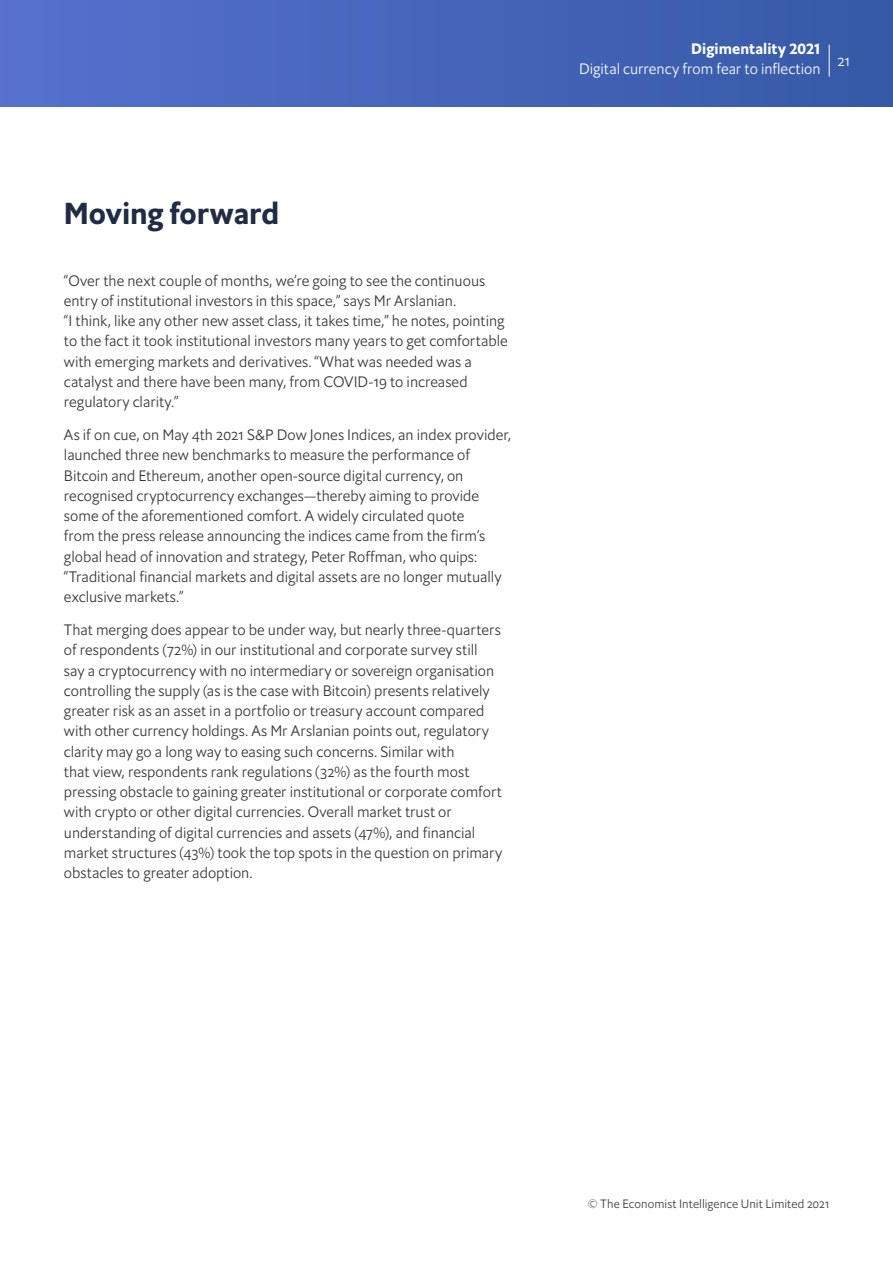
<style>
.page{position:relative;width:893px;height:1263px;background:#fff}
.page>*{position:absolute;margin:0;border:0;box-sizing:border-box;transform-origin:0 0}
.t1{font:700 30px "Econ Sans OS";letter-spacing:-.005em;color:#1f2c43}
.t2{font:300 15px/20.2px "Econ Sans OS";color:#363737}
.t3{font:300 15px "Econ Sans OS";color:#fff}
.t4{font:700 15px "Econ Sans OS";letter-spacing:.005em;color:#fff}
.t5{font:300 12px "Econ Sans OS";letter-spacing:.01em;color:#3c3c3c}
</style>
<div class="page">
<div style="left:0;top:0;width:893px;height:106px;background:linear-gradient(to right,#5771ce,#365aa6)"></div>
<hr style="left:829px;top:45px;width:1px;height:32px;background:#fff">
<h1 class="t1" style="left:64px;top:194px;width:217px">Moving forward</h1>
<p class="t2" style="left:64px;top:270px;width:445px">“Over the next couple of months, we’re going to see the continuous entry of institutional investors in this space,” says Mr Arslanian.<br>“I think, like any other new asset class, it takes time,” he notes, pointing to the fact it took institutional investors many years to get comfortable with emerging markets and derivatives. “What was needed was a catalyst and there have been many, from COVID-19 to increased regulatory clarity.”</p>
<p class="t2" style="left:64px;top:425px;width:449px">As if on cue, on May 4th 2021 S&amp;P Dow Jones Indices, an index provider, launched three new benchmarks to measure the performance of Bitcoin and Ethereum, another open-source digital currency, on recognised cryptocurrency exchanges—thereby aiming to provide some of the aforementioned comfort. A widely circulated quote<br>from the press release announcing the indices came from the firm’s global head of innovation and strategy, Peter Roffman, who quips: “Traditional financial markets and digital assets are no longer mutually exclusive markets.”</p>
<p class="t2" style="left:64px;top:620px;width:440px">That merging does appear to be under way, but nearly three-quarters of respondents (72%) in our institutional and corporate survey still<br>say a cryptocurrency with no intermediary or sovereign organisation controlling the supply (as is the case with Bitcoin) presents relatively greater risk as an asset in a portfolio or treasury account compared with other currency holdings. As Mr Arslanian points out, regulatory clarity may go a long way to easing such concerns. Similar with<br>that view, respondents rank regulations (32%) as the fourth most pressing obstacle to gaining greater institutional or corporate comfort with crypto or other digital currencies. Overall market trust or understanding of digital currencies and assets (47%), and financial market structures (43%) took the top spots in the question on primary obstacles to greater adoption.</p>
<p class="t4" style="left:691px;top:39px;width:131px">Digimentality 2021</p>
<p class="t3" style="left:579px;top:59px;width:243px">Digital currency from fear to inflection</p>
<p class="t3" style="left:837px;top:51px;width:14px">21</p>
<p class="t5" style="left:588px;top:1196px;width:243px">© The Economist Intelligence Unit Limited 2021</p>
</div>
